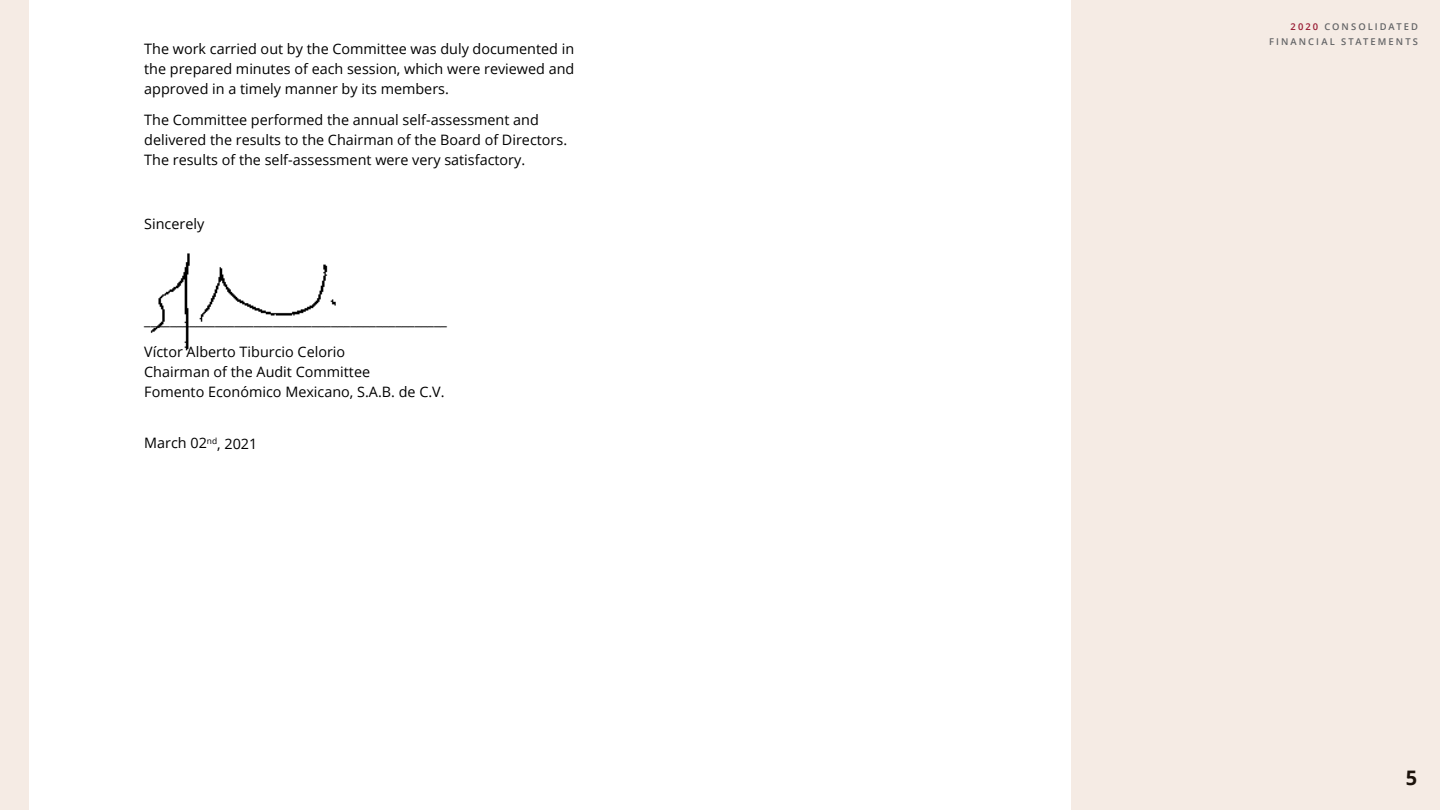
<style>
.page{position:relative;width:1440px;height:810px;background:#fff}
.page>*{position:absolute;margin:0;border:0;box-sizing:border-box;transform-origin:0 0}
.t1{font:700 20px "Open Sans";color:#000}
.t2{font:14.38px/20px "Open Sans";color:#000}
.t3{font:600 9.38px/15px "Open Sans";letter-spacing:.22em;color:#636466;text-align:right}
.s1{color:#981a32}
</style>
<div class="page">
<div style="left:0;top:0;width:28px;height:810px;background:#f5ebe4"></div>
<div style="left:1071px;top:0;width:369px;height:810px;background:#f5ebe4"></div>
<img style="left:150px;top:253px;width:186px;height:98px">
<p class="t2" style="left:144px;top:38px;width:432px;text-align:justify">The work carried out by the Committee was duly documented in the prepared minutes of each session, which were reviewed and approved in a timely manner by its members.</p>
<p class="t2" style="left:144px;top:110px;width:424px">The Committee performed the annual self-assessment and delivered the results to the Chairman of the Board of Directors.<br>The results of the self-assessment were very satisfactory.</p>
<p class="t2" style="left:144px;top:214px;width:62px">Sincerely</p>
<p class="t2" style="left:144px;top:309px;width:304px">_______________________________________________</p>
<p class="t2" style="left:144px;top:341px;width:302px">Víctor Alberto Tiburcio Celorio<br>Chairman of the Audit Committee<br>Fomento Económico Mexicano, S.A.B. de C.V.</p>
<p class="t2" style="left:144px;top:433px;width:115px">March 02<sup>nd</sup>, 2021</p>
<p class="t3" style="left:1269px;top:19px;width:150px"><span class="s1">2020</span> CONSOLIDATED<br>FINANCIAL STATEMENTS</p>
<h1 class="t1" style="left:1406px;top:764px;width:13px">5</h1>
</div>
